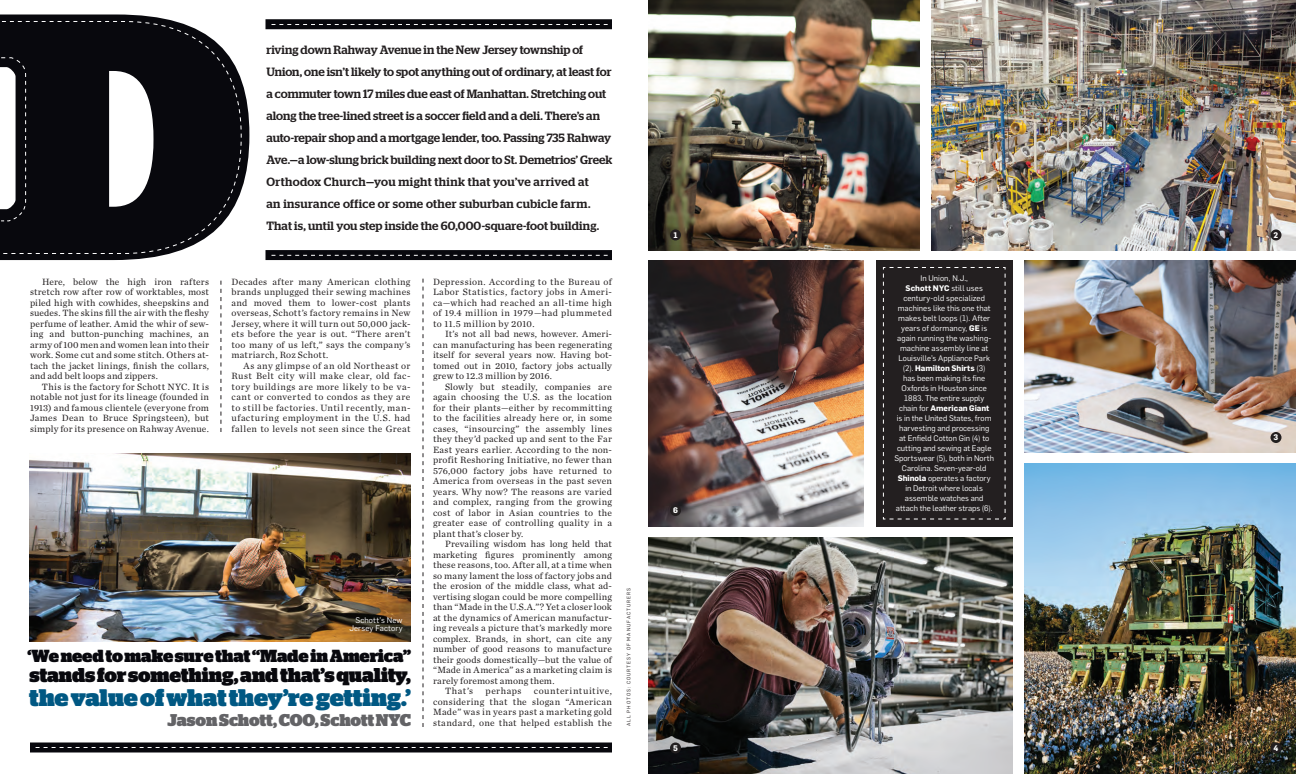
<style>
.page{position:relative;width:1296px;height:774px;background:#fff}
.page>*{position:absolute;margin:0;border:0;box-sizing:border-box;transform-origin:0 0}
.quote_sans{font:900 24px "Stag";letter-spacing:-.01em;color:#005883}
.quote_sans-2{font:900 20px "Stag";letter-spacing:-.01em;color:#08080d}
.quote_sans-3{font:900 17.5px "Stag";letter-spacing:-.01em;color:#08080d}
.quote_sans-4{font:900 17px "Stag";letter-spacing:-.005em;color:#636366}
.body_serif_justify_i{font:500 12px/22px "Stag";letter-spacing:.005em;color:#231f20}
.body_serif_justify_i-2{font:9.5px/10.5px "Chronicle Text G1";letter-spacing:.03em;color:#231f20;text-align:justify}
.body_serif_justify_i-3{font:9.5px "Chronicle Text G1";letter-spacing:.055em;color:#231f20}
.body_sans_left{font:8px/10px "Flama";letter-spacing:.005em;color:#fff;text-align:center}
.body_sans_left-2{font:700 8px "Flama";color:#fff}
.photo_credit{font:5px "Flama";letter-spacing:.18em;color:#231f20}
.s1{font-weight:700}
</style>
<div class="page">
<img style="left:932px;top:0;width:364px;height:250px">
<img style="left:648px;top:537px;width:364px;height:237px">
<img style="left:30px;top:453px;width:380px;height:189px">
<img style="left:1025px;top:464px;width:271px;height:310px">
<img style="left:1024px;top:260px;width:272px;height:193px">
<img style="left:648px;top:260px;width:216px;height:266px">
<div style="left:876px;top:260px;width:136px;height:267px;background:#231f20"></div>
<img style="left:648px;top:0;width:272px;height:250px">
<div style="left:1270px;top:230px;width:12px;height:10px;background:#231f20;border-radius:50%"></div>
<div style="left:1270px;top:432px;width:12px;height:11px;background:#231f20;border-radius:50%"></div>
<div style="left:1270px;top:742px;width:12px;height:12px;background:#231f20;border-radius:50%"></div>
<div style="left:670px;top:742px;width:11px;height:12px;background:#231f20;border-radius:50%"></div>
<div style="left:670px;top:505px;width:11px;height:11px;background:#231f20;border-radius:50%"></div>
<div style="left:670px;top:230px;width:11px;height:10px;background:#231f20;border-radius:50%"></div>
<svg style="left:883px;top:267px;width:123px;height:253px"></svg>
<div style="left:30px;top:742px;width:582px;height:10px;background:#08080d"></div>
<svg style="left:221px;top:281px;width:1px;height:151px"></svg>
<svg style="left:423px;top:279px;width:1px;height:448px"></svg>
<div style="left:266px;top:250px;width:346px;height:10px;background:#08080d"></div>
<svg style="left:272px;top:255px;width:336px;height:1px"></svg>
<div style="left:266px;top:19px;width:346px;height:10px;background:#08080d"></div>
<svg style="left:272px;top:24px;width:336px;height:1px"></svg>
<svg style="left:36px;top:747px;width:572px;height:1px"></svg>
<svg style="left:0;top:14px;width:249px;height:246px"></svg>
<svg style="left:0;top:21px;width:242px;height:233px;background:#2f2f33"></svg>
<svg style="left:0;top:57px;width:26px;height:165px"></svg>
<p class="body_serif_justify_i" style="left:266px;top:39px;width:347px">riving down Rahway Avenue in the New Jersey township of Union, one isn’t likely to spot anything out of ordinary, at least for a commuter town 17 miles due east of Manhattan. Stretching out along the tree-lined street is a soccer field and a deli. There’s an auto-repair shop and a mortgage lender, too. Passing 735 Rahway Ave.—a low-slung brick building next door to St. Demetrios’ Greek Orthodox Church—you might think that you’ve arrived at<br>an insurance office or some other suburban cubicle farm.<br>That is, until you step inside the 60,000-square-foot building.</p>
<p class="body_serif_justify_i-2" style="left:30px;top:276px;width:181px;text-indent:12px">Here, below the high iron rafters stretch row after row of worktables, most piled high with cowhides, sheepskins and suedes. The skins fill the air with the fleshy perfume of leather. Amid the whir of sew&shy;ing and button-punching machines, an army of 100 men and women lean into their work. Some cut and some stitch. Others at&shy;tach the jacket linings, finish the collars, and add belt loops and zippers.</p>
<p class="body_serif_justify_i-2" style="left:30px;top:381px;width:181px;text-indent:12px">This is the factory for Schott NYC. It is notable not just for its lineage (founded in 1913) and famous clientele (everyone from James Dean to Bruce Springsteen), but simply for its presence on Rahway Avenue.</p>
<p class="body_serif_justify_i-2" style="left:232px;top:276px;width:181px">Decades after many American clothing brands unplugged their sewing machines and moved them to lower-cost plants overseas, Schott’s factory remains in New Jersey, where it will turn out 50,000 jack&shy;ets before the year is out. “There aren’t too many of us left,” says the company’s matriarch, Roz Schott.</p>
<p class="body_serif_justify_i-2" style="left:232px;top:360px;width:181px;text-indent:12px">As any glimpse of an old Northeast or Rust Belt city will make clear, old fac&shy;tory buildings are more likely to be va&shy;cant or converted to condos as they are to still be factories. Until recently, man&shy;ufacturing employment in the U.S. had fallen to levels not seen since the Great</p>
<p class="body_sans_left" style="left:349px;top:615px;width:55px;line-height:8px;text-align:right">Schott’s New<br>Jersey Factory</p>
<p class="quote_sans-3" style="left:28px;top:646px;width:385px">‘We need to make sure that “Made in America”</p>
<p class="quote_sans-2" style="left:29px;top:664px;width:383px">stands for something, and that’s quality,</p>
<p class="quote_sans" style="left:29px;top:684px;width:383px">the value of what they’re getting.’</p>
<p class="quote_sans-4" style="left:167px;top:711px;width:245px">Jason Schott, COO, Schott NYC</p>
<p class="body_serif_justify_i-2" style="left:433px;top:276px;width:181px">Depression. According to the Bureau of Labor Statistics, factory jobs in Ameri&shy;ca—which had reached an all-time high of 19.4 million in 1979—had plummeted to 11.5 million by 2010.</p>
<p class="body_serif_justify_i-2" style="left:433px;top:328px;width:181px;text-indent:12px">It’s not all bad news, however. Ameri&shy;can manufacturing has been regenerating itself for several years now. Having bot&shy;tomed out in 2010, factory jobs actually grew to 12.3 million by 2016.</p>
<p class="body_serif_justify_i-2" style="left:433px;top:381px;width:181px;text-indent:12px">Slowly but steadily, companies are again choosing the U.S. as the location for their plants—either by recommitting to the facilities already here or, in some cases, “insourcing” the assembly lines they they’d packed up and sent to the Far East years earlier. According to the non&shy;profit Reshoring Initiative, no fewer than 576,000 factory jobs have returned to America from overseas in the past seven years. Why now? The reasons are varied and complex, ranging from the growing cost of labor in Asian countries to the greater ease of controlling quality in a plant that’s closer by.</p>
<p class="body_serif_justify_i-2" style="left:433px;top:538px;width:181px;text-indent:12px">Prevailing wisdom has long held that marketing figures prominently among these reasons, too. After all, at a time when so many lament the loss of factory jobs and the erosion of the middle class, what ad&shy;vertising slogan could be more compelling than “Made in the U.S.A.”? Yet a closer look at the dynamics of American manufactur&shy;ing reveals a picture that’s markedly more complex. Brands, in short, can cite any number of good reasons to manufacture their goods domestically—but the value of “Made in America” as a marketing claim is rarely foremost among them.</p>
<p class="body_serif_justify_i-2" style="left:445px;top:685px;width:30px">That’s</p>
<p class="body_serif_justify_i-3" style="left:486px;top:684px;width:37px">perhaps</p>
<p class="body_serif_justify_i-2" style="left:433px;top:685px;width:181px;text-indent:101px">counterintuitive, considering that the slogan “American Made” was in years past a marketing gold standard, one that helped establish the</p>
<p class="photo_credit" style="left:625px;top:726px;width:139px;rotate:-90deg">ALL PHOTOS: COURTESY OF MANUFACTURERS</p>
<p class="body_sans_left-2" style="left:673px;top:229px;width:6px">1</p>
<p class="body_sans_left-2" style="left:673px;top:505px;width:6px">6</p>
<p class="body_sans_left" style="left:894px;top:273px;width:101px">In Union, N.J.,<br><span class="s1">Schott NYC</span> still uses century-old specialized machines like this one that makes belt loops (1). After years of dormancy, <span class="s1">GE</span> is again running the washing&shy;machine assembly line at<br>Louisville’s Appliance Park (2). <span class="s1">Hamilton Shirts</span> (3)<br>has been making its fine<br>Oxfords in Houston since<br>1883. The entire supply chain for <span class="s1">American Giant<br></span>is in the United States, from harvesting and processing<br>at Enfield Cotton Gin (4) to cutting and sewing at Eagle<br>Sportswear (5), both in North<br>Carolina. Seven-year-old<br><span class="s1">Shinola</span> operates a factory in Detroit where locals assemble watches and attach the leather straps (6).</p>
<p class="body_sans_left-2" style="left:1274px;top:229px;width:6px">2</p>
<p class="body_sans_left-2" style="left:1274px;top:432px;width:6px">3</p>
<p class="body_sans_left-2" style="left:673px;top:742px;width:6px">5</p>
<p class="body_sans_left-2" style="left:1274px;top:742px;width:6px">4</p>
</div>
